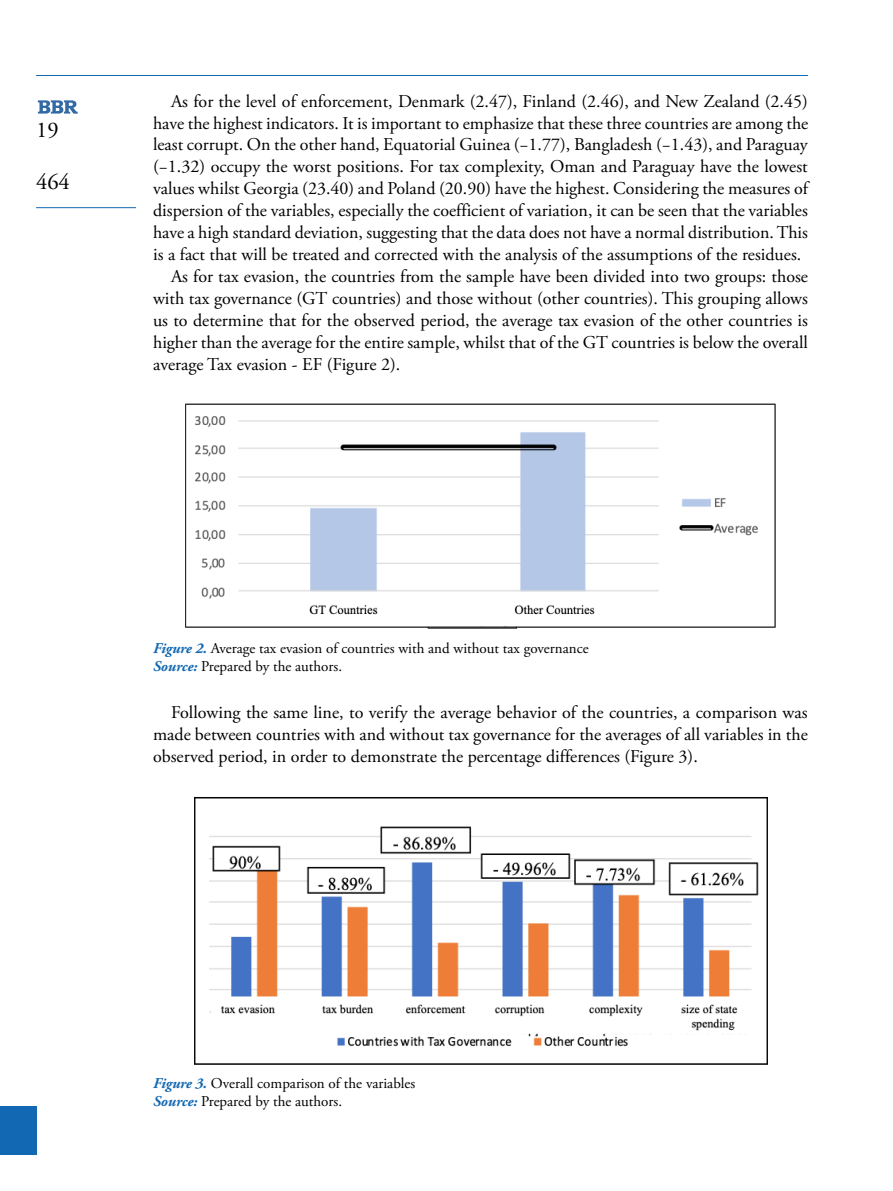
<style>
.page{position:relative;width:893px;height:1191px;background:#fff}
.page>*{position:absolute;margin:0;border:0;box-sizing:border-box;transform-origin:0 0}
.t1{font:22.5px "Adobe Garamond Pro";color:#000}
.t2{font:18px/21.9px "Adobe Garamond Pro";color:#000;text-align:justify}
.t3{font:15px/18px "Adobe Garamond Pro";color:#000}
.s1{font-weight:700;font-style:italic;color:#1268b3}
</style>
<div class="page">
<hr style="left:36px;top:75px;width:772px;height:1px;background:#1268b3">
<div style="left:0;top:1106px;width:36px;height:48px;background:#1268b3"></div>
<hr style="left:36px;top:207px;width:100px;height:1px;background:#1268b3">
<svg style="left:38px;top:100px;width:40px;height:14px"></svg>
<img style="left:185px;top:403px;width:591px;height:226px">
<img style="left:194px;top:797px;width:573px;height:267px">
<p class="t1" style="left:36px;top:116px;width:24px">19</p>
<p class="t1" style="left:36px;top:169px;width:35px">464</p>
<p class="t2" style="left:171px;top:91px;width:638px">As for the level of enforcement, Denmark (2.47), Finland (2.46), and New Zealand (2.45)</p>
<p class="t2" style="left:153px;top:112px;width:657px">have the highest indicators. It is important to emphasize that these three countries are among the</p>
<p class="t2" style="left:153px;top:134px;width:656px">least corrupt. On the other hand, Equatorial Guinea (−1.77), Bangladesh (−1.43), and Paraguay</p>
<p class="t2" style="left:153px;top:156px;width:656px">(−1.32) occupy the worst positions. For tax complexity, Oman and Paraguay have the lowest</p>
<p class="t2" style="left:153px;top:178px;width:656px">values whilst Georgia (23.40) and Poland (20.90) have the highest. Considering the measures of</p>
<p class="t2" style="left:153px;top:200px;width:656px">dispersion of the variables, especially the coefficient of variation, it can be seen that the variables</p>
<p class="t2" style="left:153px;top:222px;width:656px">have a high standard deviation, suggesting that the data does not have a normal distribution. This</p>
<p class="t2" style="left:153px;top:244px;width:650px">is a fact that will be treated and corrected with the analysis of the assumptions of the residues.</p>
<p class="t2" style="left:171px;top:266px;width:638px">As for tax evasion, the countries from the sample have been divided into two groups: those</p>
<p class="t2" style="left:153px;top:288px;width:656px">with tax governance (GT countries) and those without (other countries). This grouping allows</p>
<p class="t2" style="left:153px;top:310px;width:656px">us to determine that for the observed period, the average tax evasion of the other countries is</p>
<p class="t2" style="left:153px;top:331px;width:656px">higher than the average for the entire sample, whilst that of the GT countries is below the overall</p>
<p class="t2" style="left:153px;top:353px;width:249px">average Tax evasion - EF (Figure 2).</p>
<p class="t3" style="left:153px;top:639px;width:437px"><span class="s1">Figure 2.</span> Average tax evasion of countries with and without tax governance<br><span class="s1">Source:</span> Prepared by the authors.</p>
<p class="t2" style="left:153px;top:702px;width:656px;text-indent:18px">Following the same line, to verify the average behavior of the countries, a comparison was made between countries with and without tax governance for the averages of all variables in the observed period, in order to demonstrate the percentage differences (Figure 3).</p>
<p class="t3" style="left:153px;top:1074px;width:264px"><span class="s1">Figure 3.</span> Overall comparison of the variables<br><span class="s1">Source:</span> Prepared by the authors.</p>
</div>
